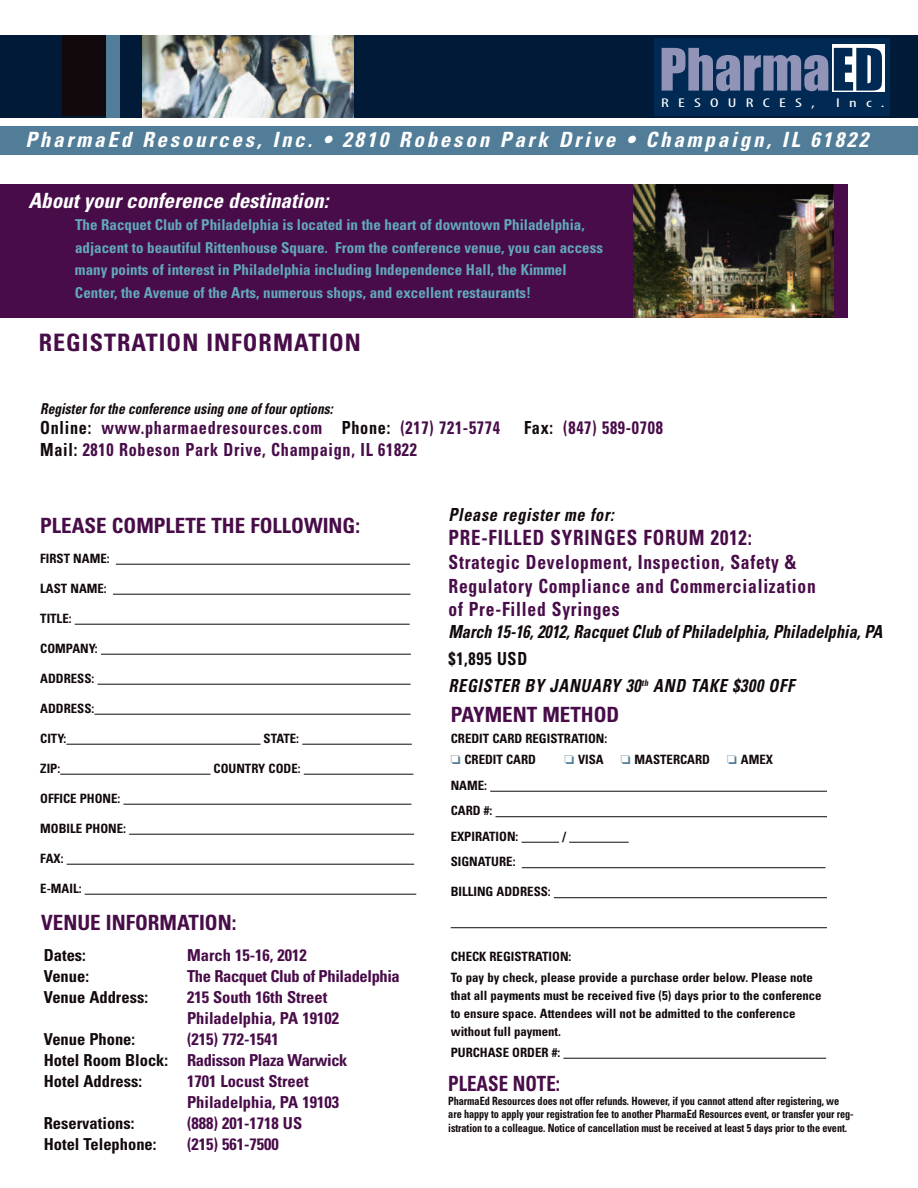
<style>
.page{position:relative;width:918px;height:1188px;background:#fff}
.page>*{position:absolute;margin:0;border:0;box-sizing:border-box;transform-origin:0 0}
.t1{font:54px "Impact";color:#9194b6}
.t2{font:700 condensed 24px "Univers";letter-spacing:.045em;color:#480c49}
.t3{font:italic 700 condensed 21px "Univers";letter-spacing:.135em;color:#fff}
.t4{font:700 condensed 21px "Univers";color:#480c49}
.t5{font:italic 700 condensed 21px "Univers";color:#fff}
.t6{font:700 condensed 21px "Univers";letter-spacing:.045em;color:#480c49;scale:.9 1}
.t7{font:700 condensed 21px "Univers";color:#480c49;scale:.9 1}
.t8{font:700 condensed 19.5px/23.4px "Univers";letter-spacing:.045em;color:#480c49;scale:.9 1}
.t9{font:700 condensed 18px "Univers";letter-spacing:.045em;color:#480c49;scale:.9 1}
.t10{font:italic 700 condensed 18px/27px "Univers";letter-spacing:.045em;color:#12090d;scale:.9 1}
.t11{font:italic 700 condensed 18px "Univers";color:#12090d;scale:.9 1}
.t12{font:700 condensed 16.5px/21px "Univers";color:#480c49}
.t13{font:700 condensed 16.5px "Univers";color:#12090d}
.t14{font:700 condensed 16.5px "Univers";letter-spacing:-.02em;color:#480c49}
.t15{font:700 condensed 15px/22.5px "Univers";color:#62a9bd}
.t16{font:italic 700 condensed 15px "Univers";color:#12090d;scale:.9 1}
.t17{font:700 condensed 12.9px/21px "Univers";color:#12090d}
.t18{font:condensed 12.75px "Myriad Pro";letter-spacing:.485em;color:#fff;scale:1.49 1}
.t19{font:700 condensed 11.4px/13.5px "Univers";letter-spacing:-.01em;color:#12090d;scale:.9 1}
.s1{color:#002953}
.s2{color:#12090d}
.s3{font-style:normal}
.s4{color:#517d99}
</style>
<div class="page">
<div style="left:0;top:184px;width:682px;height:134px;background:#480c49"></div>
<div style="left:0;top:35px;width:918px;height:83px;background:#001a37"></div>
<div style="left:654px;top:38px;width:236px;height:77px;background:#002953"></div>
<div style="left:832px;top:44px;width:52px;height:48px;background:#fff"></div>
<div style="left:62px;top:35px;width:44px;height:81px;background:#12090d"></div>
<div style="left:106px;top:35px;width:14px;height:83px;background:#517d99"></div>
<img style="left:142px;top:35px;width:211px;height:83px">
<div style="left:0;top:127px;width:918px;height:28px;background:#517d99"></div>
<img style="left:633px;top:184px;width:202px;height:134px">
<div style="left:835px;top:184px;width:13px;height:134px;background:#480c49"></div>
<hr style="left:490px;top:791px;width:337px;height:1px;background:#12090d">
<hr style="left:495px;top:816px;width:332px;height:1px;background:#12090d">
<hr style="left:522px;top:842px;width:37px;height:1px;background:#12090d">
<hr style="left:569px;top:842px;width:60px;height:1px;background:#12090d">
<hr style="left:522px;top:867px;width:304px;height:1px;background:#12090d">
<hr style="left:554px;top:897px;width:273px;height:1px;background:#12090d">
<hr style="left:451px;top:927px;width:376px;height:1px;background:#12090d">
<hr style="left:563px;top:1058px;width:263px;height:1px;background:#12090d">
<hr style="left:116px;top:564px;width:294px;height:1px;background:#12090d">
<hr style="left:113px;top:594px;width:297px;height:1px;background:#12090d">
<hr style="left:75px;top:624px;width:335px;height:1px;background:#12090d">
<hr style="left:101px;top:654px;width:310px;height:1px;background:#12090d">
<hr style="left:98px;top:684px;width:313px;height:1px;background:#12090d">
<hr style="left:94px;top:714px;width:317px;height:1px;background:#12090d">
<hr style="left:66px;top:744px;width:195px;height:1px;background:#12090d">
<hr style="left:302px;top:744px;width:110px;height:1px;background:#12090d">
<hr style="left:60px;top:774px;width:150px;height:1px;background:#12090d">
<hr style="left:304px;top:774px;width:109px;height:1px;background:#12090d">
<hr style="left:123px;top:804px;width:288px;height:1px;background:#12090d">
<hr style="left:129px;top:834px;width:285px;height:1px;background:#12090d">
<hr style="left:67px;top:864px;width:347px;height:1px;background:#12090d">
<hr style="left:85px;top:894px;width:331px;height:1px;background:#12090d">
<h1 class="t1" style="left:659px;top:36px;width:226px">Pharma<span class="s1">ED</span></h1>
<p class="t18" style="left:661px;top:98px;width:105px">RESOURCES,</p>
<p class="t18" style="left:836px;top:98px;width:34px">Inc.</p>
<h3 class="t3" style="left:25px;top:131px;width:844px">PharmaEd Resources, Inc. • 2810 Robeson Park Drive • Champaign, IL 61822</h3>
<h3 class="t5" style="left:28px;top:193px;width:301px">About your conference destination:</h3>
<p class="t15" style="left:75px;top:215px;width:530px">The Racquet Club of Philadelphia is located in the heart of downtown Philadelphia, adjacent to beautiful Rittenhouse Square. From the conference venue, you can access many points of interest in Philadelphia including Independence Hall, the Kimmel Center, the Avenue of the Arts, numerous shops, and excellent restaurants!</p>
<h2 class="t2" style="left:39px;top:334px;width:324px">REGISTRATION INFORMATION</h2>
<p class="t16" style="left:40px;top:403px;width:327px">Register for the conference using one of four options:</p>
<h3 class="t9" style="left:40px;top:421px;width:512px"><span class="s2">Online:</span> www.pharmaedresources.com <span class="s2">Phone:</span> (217) 721-5774</h3>
<h3 class="t9" style="left:524px;top:421px;width:156px"><span class="s2">Fax:</span> (847) 589-0708</h3>
<h3 class="t9" style="left:40px;top:443px;width:420px"><span class="s2">Mail:</span> 2810 Robeson Park Drive, Champaign, IL 61822</h3>
<h3 class="t4" style="left:40px;top:518px;width:321px">PLEASE COMPLETE THE FOLLOWING:</h3>
<p class="t17" style="left:40px;top:549px;width:71px">FIRST NAME:</p>
<p class="t17" style="left:40px;top:579px;width:68px">LAST NAME:</p>
<p class="t17" style="left:40px;top:609px;width:33px">TITLE:</p>
<p class="t17" style="left:40px;top:639px;width:59px">COMPANY:</p>
<p class="t17" style="left:40px;top:669px;width:56px">ADDRESS:</p>
<p class="t17" style="left:40px;top:699px;width:56px">ADDRESS:</p>
<p class="t17" style="left:40px;top:729px;width:28px">CITY:</p>
<p class="t17" style="left:264px;top:729px;width:37px">STATE:</p>
<p class="t17" style="left:40px;top:759px;width:21px">ZIP:</p>
<p class="t17" style="left:214px;top:759px;width:89px">COUNTRY CODE:</p>
<p class="t17" style="left:40px;top:789px;width:82px">OFFICE PHONE:</p>
<p class="t17" style="left:40px;top:819px;width:87px">MOBILE PHONE:</p>
<p class="t17" style="left:40px;top:849px;width:25px">FAX:</p>
<p class="t17" style="left:40px;top:879px;width:43px">E-MAIL:</p>
<h3 class="t4" style="left:41px;top:915px;width:197px">VENUE INFORMATION:</h3>
<p class="t13" style="left:44px;top:949px;width:44px">Dates:</p>
<p class="t12" style="left:187px;top:946px;width:121px">March 15-16, 2012</p>
<p class="t13" style="left:44px;top:970px;width:47px">Venue:</p>
<p class="t14" style="left:187px;top:970px;width:214px">The Racquet Club of Philadelphia</p>
<p class="t13" style="left:44px;top:991px;width:106px">Venue Address:</p>
<p class="t12" style="left:187px;top:988px;width:154px">215 South 16th Street<br>Philadelphia, PA 19102</p>
<p class="t13" style="left:44px;top:1033px;width:93px">Venue Phone:</p>
<p class="t12" style="left:44px;top:1030px;width:305px;text-indent:143px">(215) 772-1541<br><span class="s2">Hotel Room Block:</span> Radisson Plaza Warwick<br><span class="s2">Hotel Address:</span></p>
<p class="t12" style="left:187px;top:1072px;width:154px">1701 Locust Street<br>Philadelphia, PA 19103</p>
<p class="t13" style="left:44px;top:1117px;width:92px">Reservations:</p>
<p class="t12" style="left:187px;top:1114px;width:117px">(888) 201-1718 US</p>
<p class="t13" style="left:44px;top:1138px;width:114px">Hotel Telephone:</p>
<p class="t12" style="left:187px;top:1135px;width:93px">(215) 561-7500</p>
<h3 class="t10" style="left:448px;top:503px;width:185px">Please register me for:</h3>
<h3 class="t6" style="left:448px;top:530px;width:339px">PRE-FILLED SYRINGES FORUM 2012:</h3>
<h3 class="t8" style="left:448px;top:552px;width:410px">Strategic Development, Inspection, Safety &amp;<br>Regulatory Compliance and Commercialization of Pre-Filled Syringes</h3>
<h3 class="t11" style="left:448px;top:625px;width:484px">March 15-16, 2012, Racquet Club of Philadelphia, Philadelphia, PA</h3>
<h3 class="t10" style="left:449px;top:647px;width:386px"><span class="s3">$1,895 USD<br></span>REGISTER BY JANUARY 30<sup>th</sup> AND TAKE $300 OFF</h3>
<h3 class="t4" style="left:451px;top:707px;width:170px">PAYMENT METHOD</h3>
<p class="t17" style="left:451px;top:729px;width:158px">CREDIT CARD REGISTRATION: <span class="s4">❏</span> CREDIT CARD</p>
<p class="t17" style="left:564px;top:750px;width:41px"><span class="s4">❏</span> VISA</p>
<p class="t17" style="left:621px;top:750px;width:91px"><span class="s4">❏</span> MASTERCARD</p>
<p class="t17" style="left:727px;top:750px;width:47px"><span class="s4">❏</span> AMEX</p>
<p class="t17" style="left:451px;top:774px;width:69px;line-height:25.5px">NAME:<br>CARD #:<br>EXPIRATION:</p>
<p class="t17" style="left:451px;top:852px;width:66px">SIGNATURE:</p>
<p class="t17" style="left:451px;top:882px;width:102px">BILLING ADDRESS:</p>
<p class="t17" style="left:563px;top:827px;width:5px">/</p>
<p class="t17" style="left:451px;top:947px;width:364px">CHECK REGISTRATION:<br>To pay by check, please provide a purchase order below. Please note</p>
<p class="t17" style="left:451px;top:987px;width:372px;line-height:18px">that all payments must be received five (5) days prior to the conference to ensure space. Attendees will not be admitted to the conference without full payment.</p>
<p class="t17" style="left:451px;top:1043px;width:111px">PURCHASE ORDER #:</p>
<h3 class="t7" style="left:448px;top:1076px;width:126px">PLEASE NOTE:</h3>
<p class="t19" style="left:448px;top:1095px;width:452px">PharmaEd Resources does not offer refunds. However, if you cannot attend after registering, we are happy to apply your registration fee to another PharmaEd Resources event, or transfer your reg&shy;istration to a colleague. Notice of cancellation must be received at least 5 days prior to the event.</p>
</div>
